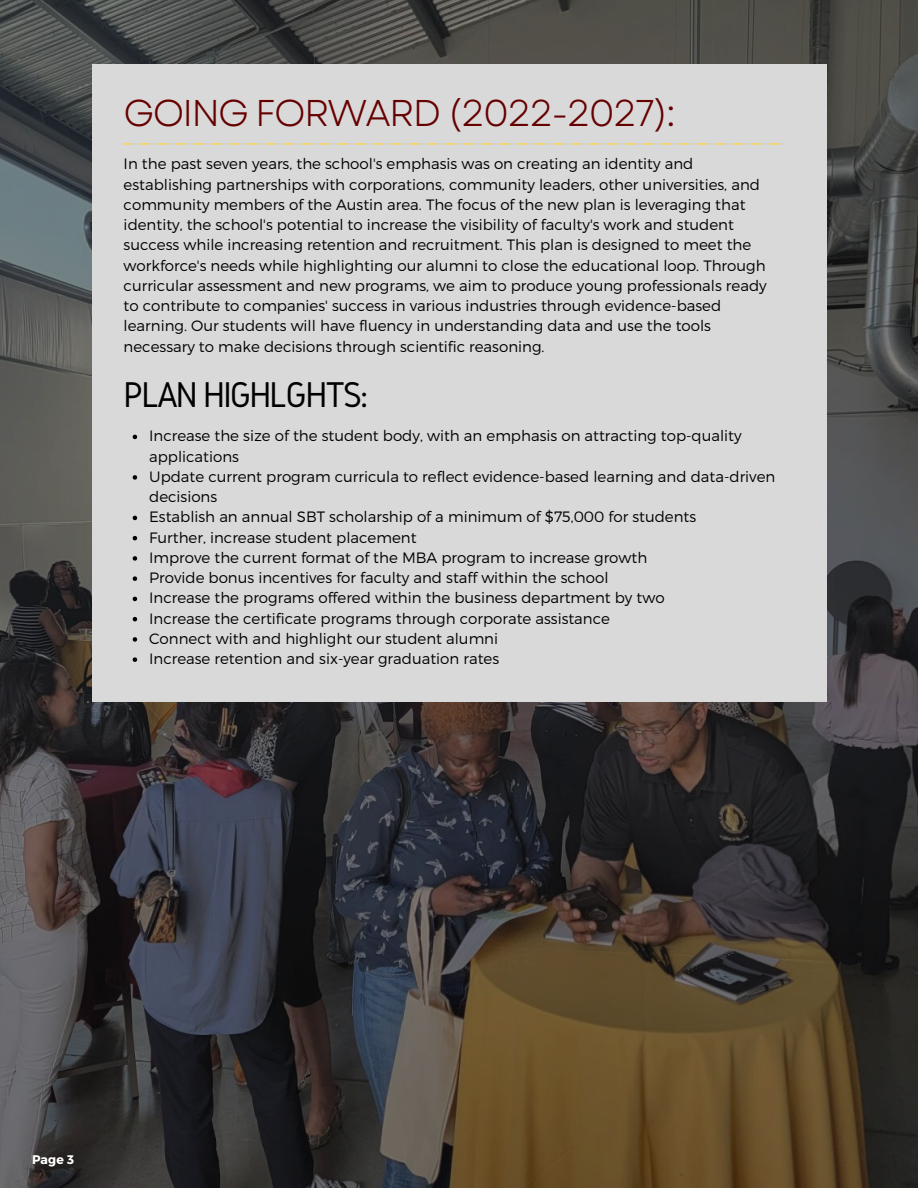
<style>
.page{position:relative;width:918px;height:1188px;background:#fff}
.page>*{position:absolute;margin:0;border:0;box-sizing:border-box;transform-origin:0 0}
.t1{font:37.2px "Garet";letter-spacing:-.05em;color:#600}
.t2{font:37.2px "Gidole";letter-spacing:-.05em;color:#000}
.t3{font:300 15px/20.2px "Montserrat";color:#000}
.t4{font:700 12.45px "Montserrat";color:#fff}
</style>
<div class="page">
<img style="left:0;top:0;width:918px;height:1188px">
<div style="left:92px;top:64px;width:734px;height:638px;background:#d9d9d9"></div>
<svg style="left:124px;top:143px;width:660px;height:2px"></svg>
<svg style="left:133px;top:435px;width:4px;height:4px"></svg>
<svg style="left:133px;top:475px;width:4px;height:5px"></svg>
<svg style="left:133px;top:516px;width:4px;height:4px"></svg>
<svg style="left:133px;top:536px;width:4px;height:4px"></svg>
<svg style="left:133px;top:556px;width:4px;height:5px"></svg>
<svg style="left:133px;top:576px;width:4px;height:5px"></svg>
<svg style="left:133px;top:597px;width:4px;height:4px"></svg>
<svg style="left:133px;top:617px;width:4px;height:4px"></svg>
<svg style="left:133px;top:637px;width:4px;height:5px"></svg>
<svg style="left:133px;top:657px;width:4px;height:5px"></svg>
<p class="t1" style="left:124px;top:86px;width:553px">GOING FORWARD (2022-2027):</p>
<p class="t3" style="left:124px;top:153px;width:645px">In the past seven years, the school's emphasis was on creating an identity and establishing partnerships with corporations, community leaders, other universities, and community members of the Austin area. The focus of the new plan is leveraging that identity, the school's potential to increase the visibility of faculty's work and student success while increasing retention and recruitment. This plan is designed to meet the workforce's needs while highlighting our alumni to close the educational loop. Through curricular assessment and new programs, we aim to produce young professionals ready to contribute to companies' success in various industries through evidence-based learning. Our students will have fluency in understanding data and use the tools necessary to make decisions through scientific reasoning.</p>
<p class="t2" style="left:124px;top:374px;width:246px">PLAN HIGHLGHTS:</p>
<p class="t3" style="left:149px;top:425px;width:594px">Increase the size of the student body, with an emphasis on attracting top-quality applications</p>
<p class="t3" style="left:149px;top:466px;width:628px">Update current program curricula to reflect evidence-based learning and data-driven decisions</p>
<p class="t3" style="left:149px;top:506px;width:549px">Establish an annual SBT scholarship of a minimum of $75,000 for students</p>
<p class="t3" style="left:149px;top:526px;width:269px">Further, increase student placement</p>
<p class="t3" style="left:149px;top:547px;width:500px">Improve the current format of the MBA program to increase growth</p>
<p class="t3" style="left:149px;top:567px;width:461px">Provide bonus incentives for faculty and staff within the school</p>
<p class="t3" style="left:149px;top:587px;width:517px">Increase the programs offered within the business department by two</p>
<p class="t3" style="left:149px;top:607px;width:462px">Increase the certificate programs through corporate assistance</p>
<p class="t3" style="left:149px;top:628px;width:351px">Connect with and highlight our student alumni</p>
<p class="t3" style="left:149px;top:648px;width:352px">Increase retention and six-year graduation rates</p>
<p class="t4" style="left:32px;top:1151px;width:43px">Page 3</p>
</div>
